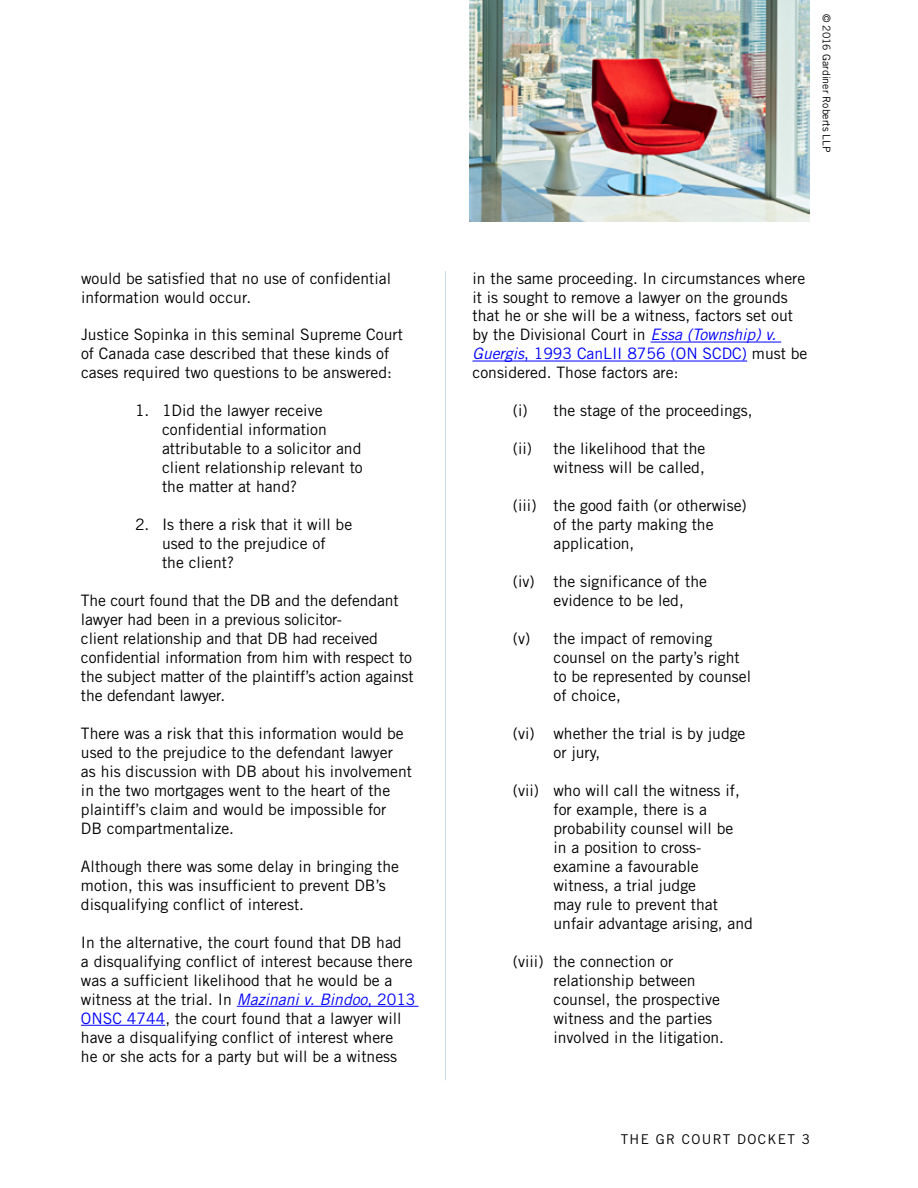
<style>
.page{position:relative;width:918px;height:1188px;background:#fff}
.page>*{position:absolute;margin:0;border:0;box-sizing:border-box;transform-origin:0 0}
.t1{font:15.75px/19px "Trade Gothic LT Std";color:#000}
.t2{font:13.5px "Trade Gothic LT Std";letter-spacing:.1em;color:#000}
.t3{font:10.5px "Trade Gothic LT Std";color:#000}
.s1{font-style:italic;color:#00f}
.s2{color:#00f}
</style>
<div class="page">
<img style="left:470px;top:0;width:339px;height:221px">
<hr style="left:445px;top:271px;width:1px;height:809px;background:#c8ddeb">
<hr style="left:237px;top:1006px;width:182px;height:1px;background:#00f">
<hr style="left:81px;top:1025px;width:84px;height:1px;background:#00f">
<hr style="left:651px;top:342px;width:130px;height:1px;background:#00f">
<hr style="left:472px;top:361px;width:275px;height:1px;background:#00f">
<p class="t1" style="left:81px;top:268px;width:312px">would be satisfied that no use of confidential information would occur.</p>
<p class="t1" style="left:81px;top:325px;width:323px">Justice Sopinka in this seminal Supreme Court of Canada case described that these kinds of cases required two questions to be answered:</p>
<p class="t1" style="left:162px;top:401px;width:202px;text-indent:-27px">1. 1Did the lawyer receive confidential information attributable to a solicitor and client relationship relevant to the matter at hand?</p>
<p class="t1" style="left:162px;top:515px;width:192px;text-indent:-27px">2. Is there a risk that it will be used to the prejudice of<br>the client?</p>
<p class="t1" style="left:81px;top:591px;width:334px">The court found that the DB and the defendant lawyer had been in a previous solicitor-<br>client relationship and that DB had received confidential information from him with respect to the subject matter of the plaintiff’s action against the defendant lawyer.</p>
<p class="t1" style="left:81px;top:724px;width:333px">There was a risk that this information would be used to the prejudice to the defendant lawyer<br>as his discussion with DB about his involvement in the two mortgages went to the heart of the plaintiff’s claim and would be impossible for<br>DB compartmentalize.</p>
<p class="t1" style="left:81px;top:857px;width:320px">Although there was some delay in bringing the motion, this was insufficient to prevent DB’s disqualifying conflict of interest.</p>
<p class="t1" style="left:81px;top:932px;width:336px">In the alternative, the court found that DB had<br>a disqualifying conflict of interest because there was a sufficient likelihood that he would be a witness at the trial. In <span class="s1">Mazinani v. Bindoo</span><span class="s2">, 2013<br>ONSC 4744</span>, the court found that a lawyer will have a disqualifying conflict of interest where<br>he or she acts for a party but will be a witness</p>
<p class="t3" style="left:833px;top:14px;width:141px;rotate:90deg">© 2016 Gardiner Roberts LLP</p>
<p class="t1" style="left:472px;top:268px;width:337px">in the same proceeding. In circumstances where it is sought to remove a lawyer on the grounds that he or she will be a witness, factors set out by the Divisional Court in <span class="s1">Essa (Township) v.<br>Guergis</span><span class="s2">, 1993 CanLII 8756 (ON SCDC)</span> must be considered. Those factors are:</p>
<p class="t1" style="left:513px;top:401px;width:241px">(i) the stage of the proceedings,</p>
<p class="t1" style="left:513px;top:439px;width:21px">(ii)</p>
<p class="t1" style="left:553px;top:439px;width:153px">the likelihood that the witness will be called,</p>
<p class="t1" style="left:553px;top:496px;width:195px;text-indent:-40px">(iii) the good faith (or otherwise) of the party making the application,</p>
<p class="t1" style="left:553px;top:572px;width:155px;text-indent:-40px">(iv) the significance of the evidence to be led,</p>
<p class="t1" style="left:553px;top:629px;width:199px;text-indent:-40px">(v) the impact of removing counsel on the party’s right to be represented by counsel of choice,</p>
<p class="t1" style="left:553px;top:724px;width:194px;text-indent:-40px">(vi) whether the trial is by judge or jury,</p>
<p class="t1" style="left:553px;top:781px;width:201px;text-indent:-40px">(vii) who will call the witness if, for example, there is a probability counsel will be<br>in a position to cross&shy;examine a favourable witness, a trial judge<br>may rule to prevent that unfair advantage arising, and</p>
<p class="t1" style="left:553px;top:951px;width:172px;text-indent:-40px">(viii) the connection or relationship between counsel, the prospective witness and the parties involved in the litigation.</p>
<p class="t2" style="left:621px;top:1131px;width:191px">THE GR COURT DOCKET 3</p>
</div>
